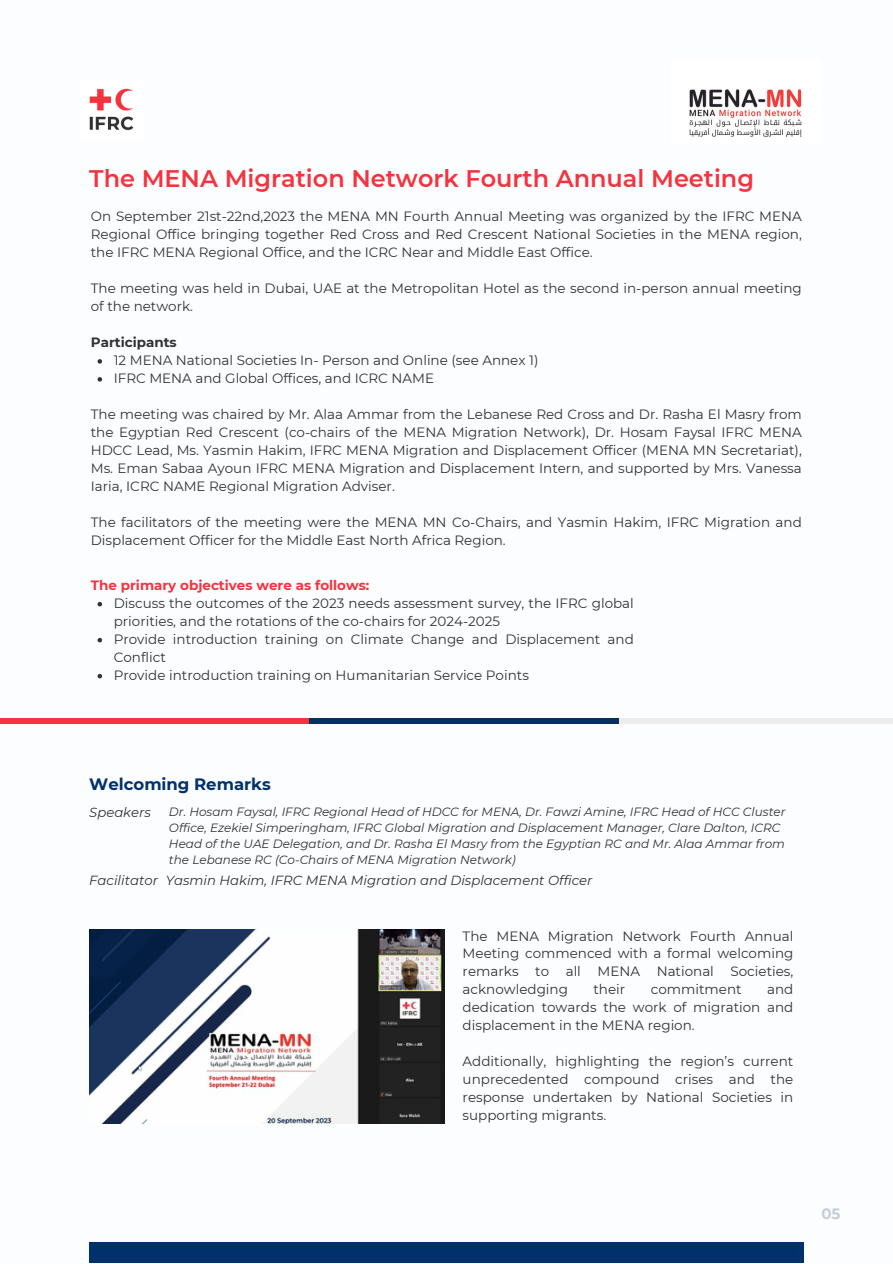
<style>
.page{position:relative;width:893px;height:1264px;background:#fff}
.page>*{position:absolute;margin:0;border:0;box-sizing:border-box;transform-origin:0 0}
.t1{font:600 24px "Montserrat";color:#f5333f}
.t2{font:700 16.5px "Montserrat";color:#00316a}
.t3{font:700 15px "Montserrat";color:#c6ced4}
.t4{font:13.5px/18px "Montserrat";color:#323232;text-align:justify}
.t5{font:700 13.5px "Montserrat";color:#f5333f}
.t6{font:700 13.5px "Montserrat";color:#323232}
.t7{font:italic 13.2px "Montserrat";color:#323232}
.t8{font:italic 12px/16px "Montserrat";color:#323232}
</style>
<div class="page">
<div style="left:89px;top:1242px;width:714px;height:20px;background:#00316a"></div>
<div style="left:0;top:718px;width:309px;height:5px;background:#f5333f"></div>
<div style="left:618px;top:718px;width:274px;height:5px;background:#edeced"></div>
<div style="left:309px;top:718px;width:309px;height:5px;background:#063060"></div>
<img style="left:89px;top:88px;width:45px;height:43px">
<img style="left:689px;top:89px;width:113px;height:47px">
<img style="left:89px;top:929px;width:356px;height:194px">
<svg style="left:97px;top:359px;width:5px;height:4px"></svg>
<svg style="left:97px;top:377px;width:5px;height:4px"></svg>
<svg style="left:97px;top:602px;width:5px;height:4px"></svg>
<svg style="left:97px;top:638px;width:5px;height:4px"></svg>
<svg style="left:97px;top:674px;width:5px;height:4px"></svg>
<p class="t1" style="left:89px;top:164px;width:666px">The MENA Migration Network Fourth Annual Meeting</p>
<p class="t4" style="left:91px;top:207px;width:712px">On September 21st-22nd,2023 the MENA MN Fourth Annual Meeting was organized by the IFRC MENA Regional Office bringing together Red Cross and Red Crescent National Societies in the MENA region, the IFRC MENA Regional Office, and the ICRC Near and Middle East Office.</p>
<p class="t4" style="left:91px;top:279px;width:712px">The meeting was held in Dubai, UAE at the Metropolitan Hotel as the second in-person annual meeting of the network.</p>
<p class="t6" style="left:91px;top:334px;width:87px">Participants</p>
<p class="t4" style="left:114px;top:351px;width:426px">12 MENA National Societies In- Person and Online (see Annex 1)</p>
<p class="t4" style="left:114px;top:369px;width:322px">IFRC MENA and Global Offices, and ICRC NAME</p>
<p class="t4" style="left:91px;top:405px;width:712px">The meeting was chaired by Mr. Alaa Ammar from the Lebanese Red Cross and Dr. Rasha El Masry from the Egyptian Red Crescent (co-chairs of the MENA Migration Network), Dr. Hosam Faysal IFRC MENA HDCC Lead, Ms. Yasmin Hakim, IFRC MENA Migration and Displacement Officer (MENA MN Secretariat), Ms. Eman Sabaa Ayoun IFRC MENA Migration and Displacement Intern, and supported by Mrs. Vanessa Iaria, ICRC NAME Regional Migration Adviser.</p>
<p class="t4" style="left:91px;top:513px;width:712px">The facilitators of the meeting were the MENA MN Co-Chairs, and Yasmin Hakim, IFRC Migration and<br>Displacement Officer for the Middle East North Africa Region.</p>
<p class="t5" style="left:91px;top:576px;width:280px">The primary objectives were as follows:</p>
<p class="t4" style="left:114px;top:593px;width:521px">Discuss the outcomes of the 2023 needs assessment survey, the IFRC global priorities, and the rotations of the co-chairs for 2024-2025</p>
<p class="t4" style="left:114px;top:629px;width:521px">Provide introduction training on Climate Change and Displacement and<br>Conflict</p>
<p class="t4" style="left:114px;top:665px;width:416px">Provide introduction training on Humanitarian Service Points</p>
<p class="t2" style="left:89px;top:773px;width:183px">Welcoming Remarks</p>
<p class="t8" style="left:169px;top:804px;width:618px">Dr. Hosam Faysal, IFRC Regional Head of HDCC for MENA, Dr. Fawzi Amine, IFRC Head of HCC Cluster Office, Ezekiel Simperingham, IFRC Global Migration and Displacement Manager, Clare Dalton, ICRC Head of the UAE Delegation, and Dr. Rasha El Masry from the Egyptian RC and Mr. Alaa Ammar from the Lebanese RC (Co-Chairs of MENA Migration Network)</p>
<p class="t7" style="left:166px;top:872px;width:428px">Yasmin Hakim, IFRC MENA Migration and Displacement Officer</p>
<p class="t7" style="left:89px;top:804px;width:63px">Speakers</p>
<p class="t7" style="left:89px;top:872px;width:70px">Facilitator</p>
<p class="t4" style="left:462px;top:926px;width:332px">The MENA Migration Network Fourth Annual Meeting commenced with a formal welcoming remarks to all MENA National Societies, acknowledging</p>
<p class="t4" style="left:462px;top:980px;width:332px;text-indent:304px">and dedication towards the work of migration and displacement in the MENA region.</p>
<p class="t4" style="left:462px;top:1052px;width:332px">Additionally, highlighting the region’s current unprecedented compound crises and the response undertaken by National Societies in supporting migrants.</p>
<p class="t4" style="left:593px;top:980px;width:33px">their</p>
<p class="t4" style="left:650px;top:980px;width:92px">commitment</p>
<p class="t3" style="left:821px;top:1203px;width:21px">05</p>
</div>
